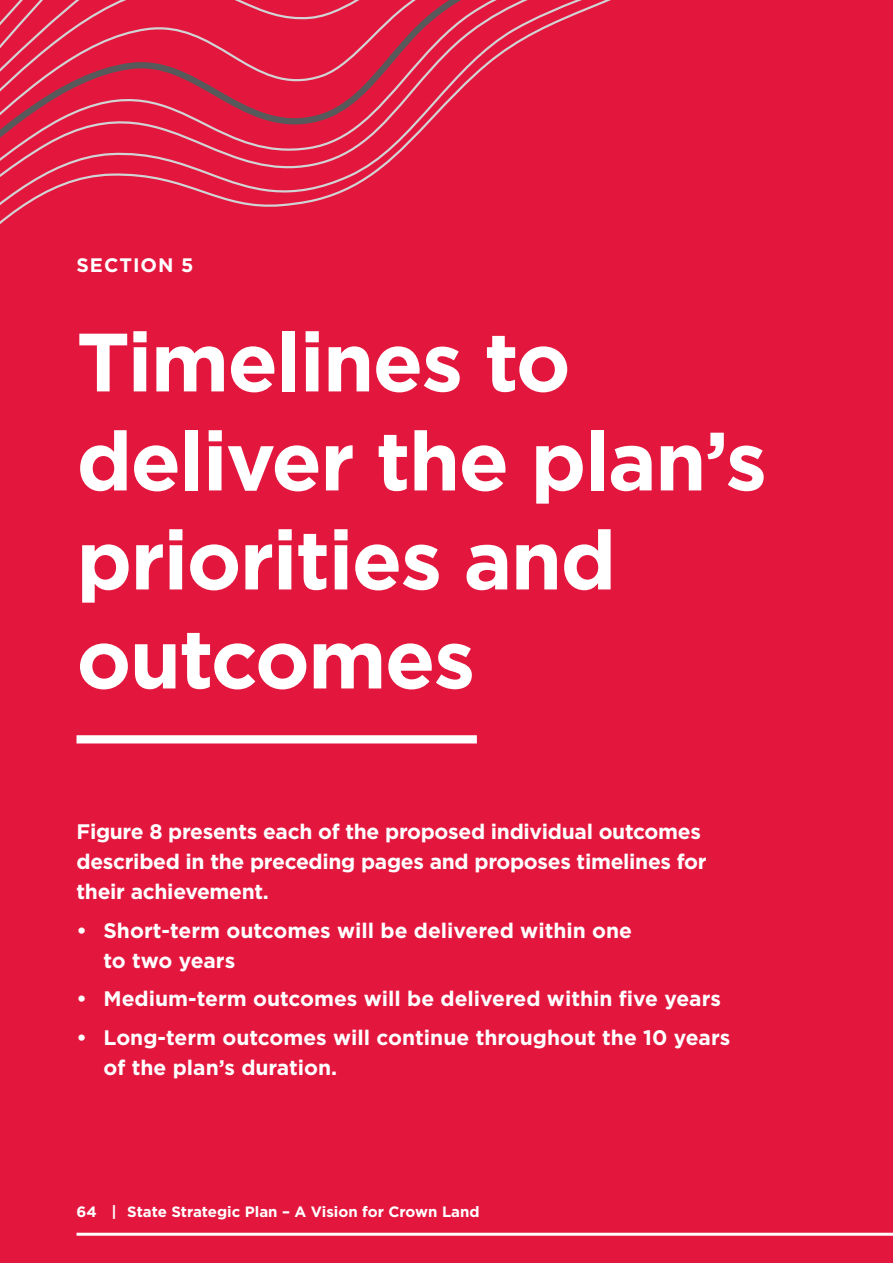
<style>
.page{position:relative;width:893px;height:1263px;background:#e3173e}
.page>*{position:absolute;margin:0;border:0;box-sizing:border-box;transform-origin:0 0}
.t1{font:700 82.5px/99px "Gotham";letter-spacing:-.02em;color:#fff}
.t2{font:700 21px/30px "Gotham";letter-spacing:-.01em;color:#fff}
.t3{font:700 19.5px "Gotham";letter-spacing:.05em;color:#fff}
.t4{font:700 15px "Gotham";color:#fff}
</style>
<div class="page">
<hr style="left:77px;top:1233px;width:816px;height:3px;background:#fff">
<div style="left:77px;top:735px;width:400px;height:8px;background:#fff"></div>
<svg style="left:0;top:0;width:611px;height:224px"></svg>
<p class="t3" style="left:77px;top:254px;width:119px">SECTION 5</p>
<p class="t1" style="left:77px;top:311px;width:496px">Timelines to</p>
<h1 class="t1" style="left:77px;top:410px;width:692px">deliver the plan’s priorities and outcomes</h1>
<h3 class="t2" style="left:77px;top:816px;width:632px">Figure 8 presents each of the proposed individual outcomes described in the preceding pages and proposes timelines for their achievement.</h3>
<p class="t2" style="left:104px;top:914px;width:530px;text-indent:-27px">• Short-term outcomes will be delivered within one to two years</p>
<p class="t2" style="left:77px;top:983px;width:646px">• Medium-term outcomes will be delivered within fve years</p>
<p class="t2" style="left:104px;top:1021px;width:628px;text-indent:-27px">• Long-term outcomes will continue throughout the 10 years of the plan’s duration.</p>
<p class="t4" style="left:77px;top:1203px;width:405px">64 | State Strategic Plan – A Vision for Crown Land</p>
</div>
